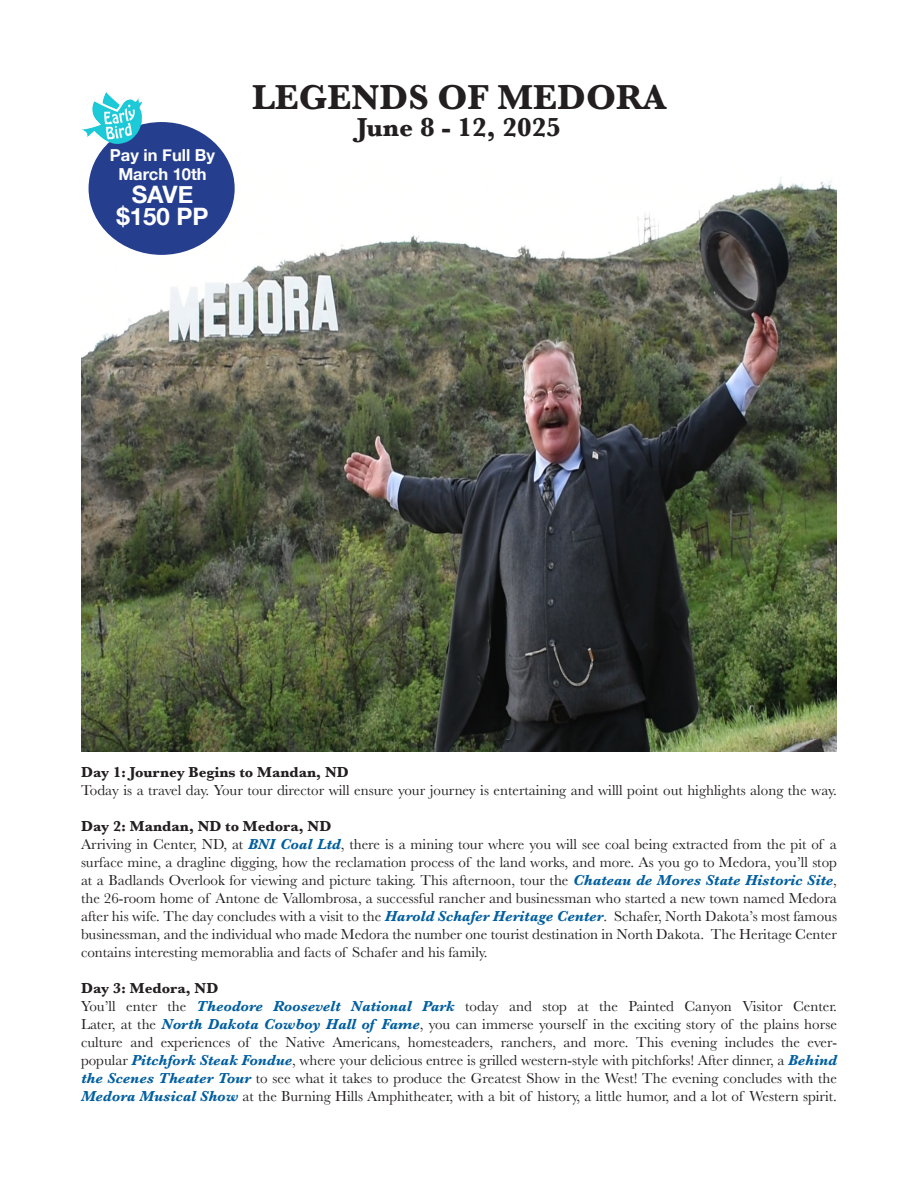
<style>
.page{position:relative;width:918px;height:1188px;background:#fff}
.page>*{position:absolute;margin:0;border:0;box-sizing:border-box;transform-origin:0 0}
.t1{font:700 36px "Baskerville";color:#231f20}
.t2{font:700 27px "Baskerville";color:#231f20}
.t3{font:700 24px "Helvetica Neue";color:#fff}
.t4{font:700 16.5px "Helvetica Neue";color:#fff}
.t5{font:15px/18px "Baskerville";color:#231f20;text-align:justify}
.t6{font:700 15px "Baskerville";color:#231f20}
.s1{font-weight:700;font-style:italic;color:#015fa0}
</style>
<div class="page">
<img style="left:81px;top:162px;width:756px;height:590px">
<div style="left:94px;top:127px;width:135px;height:123px;background:#253f8e;border-radius:50%"></div>
<div style="left:89px;top:122px;width:146px;height:133px;border:10px solid #253f8e;border-radius:50%"></div>
<img style="left:81px;top:92px;width:61px;height:52px">
<p class="t4" style="left:110px;top:142px;width:107px">Pay in Full By</p>
<p class="t4" style="left:118px;top:162px;width:90px">March 10th</p>
<p class="t3" style="left:132px;top:176px;width:63px">SAVE</p>
<p class="t3" style="left:116px;top:198px;width:94px">$150 PP</p>
<p class="t1" style="left:252px;top:72px;width:416px">LEGENDS OF MEDORA</p>
<p class="t2" style="left:357px;top:108px;width:206px">June 8 - 12, 2025</p>
<p class="t6" style="left:81px;top:762px;width:269px">Day 1: Journey Begins to Mandan, ND</p>
<p class="t5" style="left:81px;top:781px;width:758px">Today is a travel day. Your tour director will ensure your journey is entertaining and willl point out highlights along the way.</p>
<p class="t6" style="left:81px;top:816px;width:252px">Day 2: Mandan, ND to Medora, ND</p>
<p class="t5" style="left:81px;top:835px;width:758px">Arriving in Center, ND, at <span class="s1">BNI Coal Ltd</span>, there is a mining tour where you will see coal being extracted from the pit of a</p>
<p class="t5" style="left:81px;top:853px;width:758px">surface mine, a dragline digging, how the reclamation process of the land works, and more. As you go to Medora, you’ll stop at a Badlands Overlook for viewing and picture taking. This afternoon, tour the <span class="s1">Chateau de Mores State Historic Site</span>, the 26-room home of Antone de Vallombrosa, a successful rancher and businessman who started a new town named Medora after his wife. The day concludes with a visit to the <span class="s1">Harold Schafer Heritage Center</span>. Schafer, North Dakota’s most famous businessman, and the individual who made Medora the number one tourist destination in North Dakota. The Heritage Center contains interesting memorablia and facts of Schafer and his family.</p>
<p class="t6" style="left:81px;top:978px;width:139px">Day 3: Medora, ND</p>
<p class="t5" style="left:81px;top:997px;width:758px">You’ll enter the <span class="s1">Theodore Roosevelt National Park</span> today and stop at the Painted Canyon Visitor Center.</p>
<p class="t5" style="left:81px;top:1015px;width:757px">Later, at the <span class="s1">North Dakota Cowboy Hall of Fame</span>, you can immerse yourself in the exciting story of the plains horse</p>
<p class="t5" style="left:81px;top:1033px;width:758px">culture and experiences of the Native Americans, homesteaders, ranchers, and more. This evening includes the ever-</p>
<p class="t5" style="left:81px;top:1051px;width:758px">popular <span class="s1">Pitchfork Steak Fondue</span>, where your delicious entree is grilled western-style with pitchforks! After dinner, a <span class="s1">Behind the Scenes Theater Tour</span> to see what it takes to produce the Greatest Show in the West! The evening concludes with the</p>
<p class="t5" style="left:81px;top:1087px;width:757px"><span class="s1">Medora Musical Show</span> at the Burning Hills Amphitheater, with a bit of history, a little humor, and a lot of Western spirit.</p>
</div>
